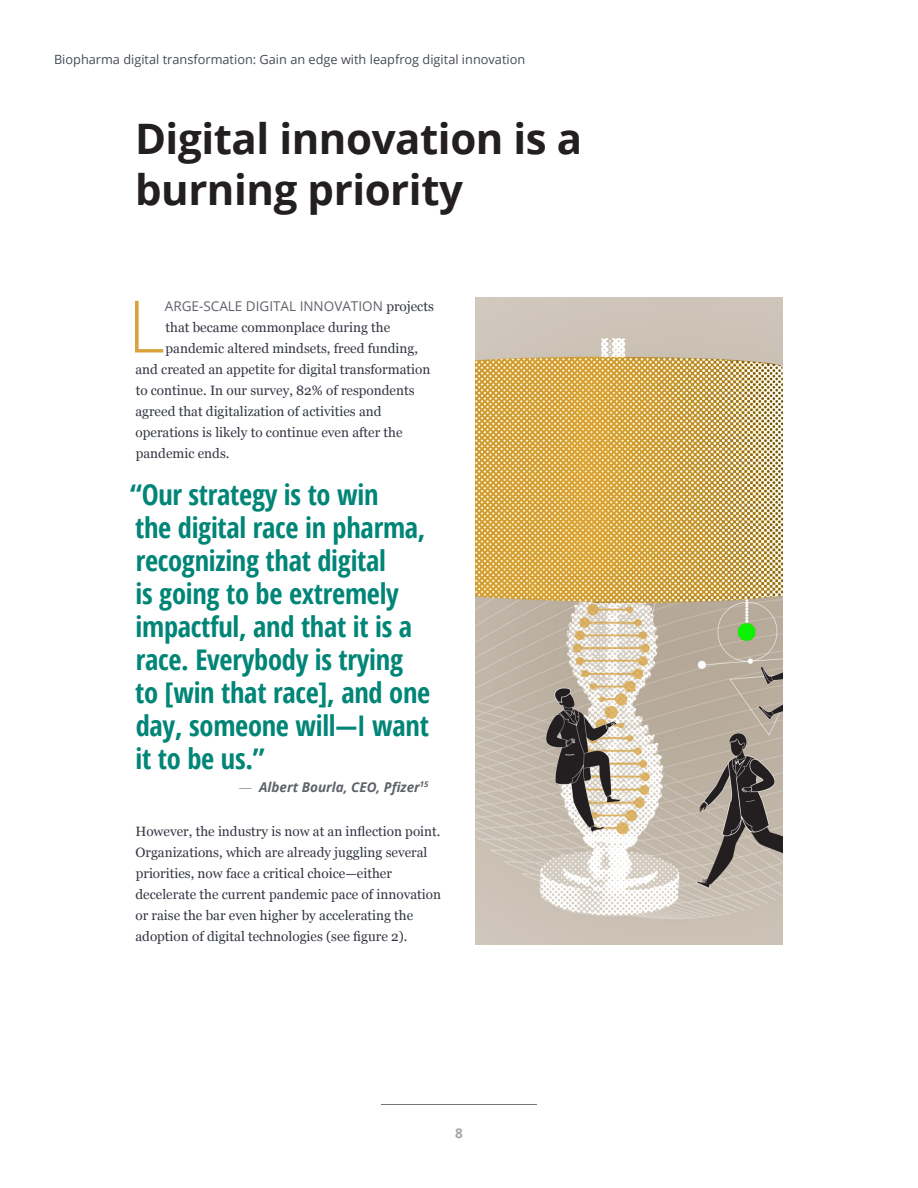
<style>
.page{position:relative;width:918px;height:1188px;background:#fff}
.page>*{position:absolute;margin:0;border:0;box-sizing:border-box;transform-origin:0 0}
.t1{font:300 72.3px "Open Sans";color:#d9a23b}
.t2{font:700 42px/51px "Open Sans";letter-spacing:-.01em;color:#231f20}
.t3{font:700 condensed 28.5px/33px "Open Sans";letter-spacing:-.01em;color:#018577}
.t4{font:13.5px/21px "Georgia";color:#323640}
.t5{font:13.5px "Open Sans";color:#5f6369}
.t6{font:italic 700 13.5px "Open Sans";color:#5f6369}
.t7{font:700 13.5px "Open Sans";color:#a3a7a9}
.t8{font:12.75px "Open Sans";color:#464b54}
.s1{font-family:"Georgia";color:#323640}
.s2{font-weight:300;font-style:normal}
</style>
<div class="page">
<hr style="left:381px;top:1104px;width:156px;height:1px;background:#5f6369">
<img style="left:476px;top:297px;width:307px;height:648px">
<p class="t8" style="left:54px;top:50px;width:473px">Biopharma digital transformation: Gain an edge with leapfrog digital innovation</p>
<h2 class="t2" style="left:135px;top:112px;width:449px">Digital innovation is a burning priority</h2>
<h1 class="t1" style="left:128px;top:277px;width:39px">L</h1>
<p class="t5" style="left:165px;top:296px;width:271px">ARGE-SCALE DIGITAL INNOVATION <span class="s1">projects</span></p>
<p class="t4" style="left:165px;top:316px;width:226px">that became commonplace during the</p>
<p class="t4" style="left:166px;top:337px;width:254px">pandemic altered mindsets, freed funding,</p>
<p class="t4" style="left:135px;top:358px;width:296px">and created an appetite for digital transformation</p>
<p class="t4" style="left:136px;top:379px;width:280px">to continue. In our survey, 82% of respondents</p>
<p class="t4" style="left:135px;top:400px;width:248px">agreed that digitalization of activities and</p>
<p class="t4" style="left:136px;top:421px;width:269px">operations is likely to continue even after the</p>
<p class="t4" style="left:136px;top:442px;width:95px">pandemic ends.</p>
<h3 class="t3" style="left:130px;top:477px;width:302px">“Our strategy is to win<br>the digital race in pharma, recognizing that digital<br>is going to be extremely impactful, and that it is a race. Everybody is trying<br>to [win that race], and one day, someone will—I want it to be us.”</h3>
<p class="t6" style="left:239px;top:777px;width:191px"><span class="s2">—</span> Albert Bourla, CEO, Pfizer<sup>15</sup></p>
<p class="t4" style="left:135px;top:820px;width:307px">However, the industry is now at an inflection point.<br>Organizations, which are already juggling several priorities, now face a critical choice—either decelerate the current pandemic pace of innovation or raise the bar even higher by accelerating the adoption of digital technologies (see figure 2).</p>
<p class="t7" style="left:455px;top:1123px;width:9px">8</p>
</div>
